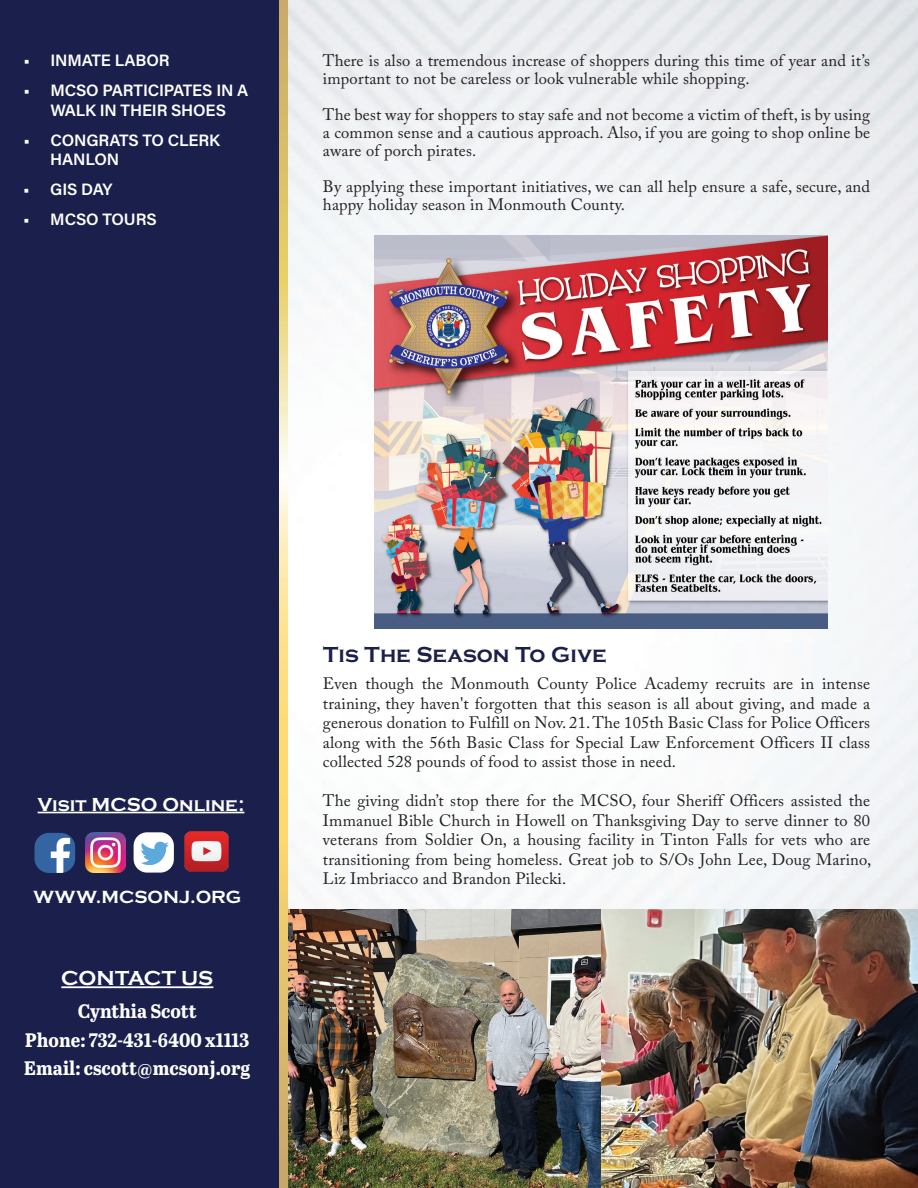
<style>
.page{position:relative;width:918px;height:1188px;background:#fff}
.page>*{position:absolute;margin:0;border:0;box-sizing:border-box;transform-origin:0 0}
.t1{font:700 22.5px "Copperplate";color:#1a1f4c}
.t2{font:700 21px "Copperplate";color:#fff}
.t3{font:700 19.5px/28.5px "Abril Titling Nar";color:#fff;text-align:center}
.t4{font:700 19.5px "Copperplate";color:#fff}
.t5{font:700 18.3px "Copperplate";color:#fff}
.t6{font:16.5px/19.5px "Adobe Caslon Pro";letter-spacing:.01em;color:#231f20;text-align:justify}
.t7{font:16.5px/19.5px "Acumin Variable Concept";letter-spacing:-.01em;color:#fff;text-align:center}
</style>
<div class="page">
<img style="left:288px;top:0;width:630px;height:910px">
<div style="left:0;top:0;width:288px;height:1188px;background:#1a1f4c"></div>
<svg style="left:279px;top:0;width:9px;height:1188px;background:#e9d083"></svg>
<hr style="left:61px;top:986px;width:152px;height:2px;background:#fff">
<img style="left:134px;top:832px;width:40px;height:41px">
<img style="left:86px;top:832px;width:40px;height:41px">
<img style="left:34px;top:833px;width:41px;height:40px">
<img style="left:184px;top:831px;width:44px;height:41px">
<hr style="left:38px;top:812px;width:206px;height:1px;background:#fff">
<img style="left:375px;top:236px;width:453px;height:392px">
<img style="left:288px;top:910px;width:630px;height:278px">
<p class="t7" style="left:23px;top:50px;width:148px">• INMATE LABOR</p>
<p class="t7" style="left:23px;top:80px;width:227px">• MCSO PARTICIPATES IN A<br>WALK IN THEIR SHOES</p>
<p class="t7" style="left:50px;top:130px;width:171px;text-align:left;text-indent:-27px">• CONGRATS TO CLERK<br>HANLON</p>
<p class="t7" style="left:23px;top:179px;width:91px">• GIS DAY</p>
<p class="t7" style="left:23px;top:209px;width:135px">• MCSO TOURS</p>
<p class="t6" style="left:323px;top:51px;width:549px;line-height:18px">There is also a tremendous increase of shoppers during this time of year and it’s important to not be careless or look vulnerable while shopping.</p>
<p class="t6" style="left:323px;top:105px;width:549px;line-height:18px">The best way for shoppers to stay safe and not become a victim of theft, is by using a common sense and a cautious approach. Also, if you are going to shop online be aware of porch pirates.</p>
<p class="t6" style="left:323px;top:177px;width:549px;line-height:18px">By applying these important initiatives, we can all help ensure a safe, secure, and happy holiday season in Monmouth County.</p>
<p class="t4" style="left:38px;top:793px;width:208px">Visit MCSO Online:</p>
<p class="t5" style="left:33px;top:886px;width:210px">WWW.MCSONJ.ORG</p>
<p class="t2" style="left:61px;top:966px;width:154px">CONTACT US</p>
<p class="t3" style="left:24px;top:996px;width:228px">Cynthia Scott<br>Phone: 732-431-6400 x1113<br>Email: cscott@mcsonj.org</p>
<h1 class="t1" style="left:323px;top:641px;width:285px">Tis The Season To Give</h1>
<p class="t6" style="left:323px;top:674px;width:549px">Even though the Monmouth County Police Academy recruits are in intense training, they haven't forgotten that this season is all about giving, and made a generous donation to Fulfill on Nov. 21. The 105th Basic Class for Police Officers along with the 56th Basic Class for Special Law Enforcement Officers II class collected 528 pounds of food to assist those in need.</p>
<p class="t6" style="left:323px;top:791px;width:550px">The giving didn’t stop there for the MCSO, four Sheriff Officers assisted the Immanuel Bible Church in Howell on Thanksgiving Day to serve dinner to 80 veterans from Soldier On, a housing facility in Tinton Falls for vets who are transitioning from being homeless. Great job to S/Os John Lee, Doug Marino, Liz Imbriacco and Brandon Pilecki.</p>
</div>
